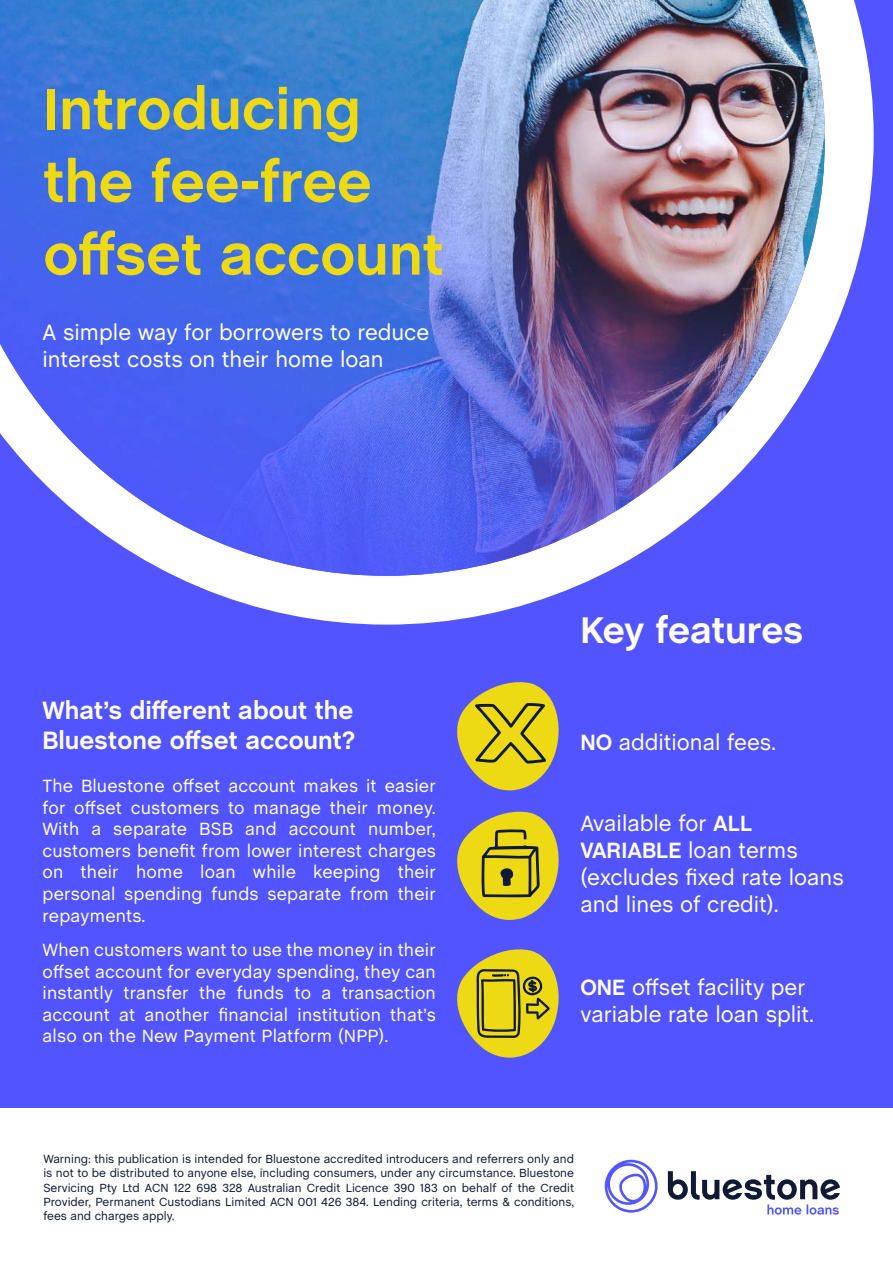
<style>
.page{position:relative;width:893px;height:1263px;background:#fff}
.page>*{position:absolute;margin:0;border:0;box-sizing:border-box;transform-origin:0 0}
.t1{font:700 59.25px/72.8px "Chalet";color:#edd914}
.t2{font:700 37.8px "Chalet";letter-spacing:-.005em;color:#fff}
.t3{font:700 25.5px/30.6px "Chalet";color:#fff}
.t4{font:22.5px/27px "Chalet";color:#fff}
.t5{font:18px/21.6px "Chalet";letter-spacing:.01em;color:#fff;text-align:justify}
.t6{font:12px/14.4px "Chalet";color:#101a34;text-align:justify}
.s1{font-weight:700}
</style>
<div class="page">
<div style="left:0;top:0;width:893px;height:1108px;background:#5254ff"></div>
<svg style="left:175px;top:0;width:699px;height:625px"></svg>
<img style="left:0;top:0;width:825px;height:576px">
<svg style="left:605px;top:1160px;width:53px;height:52px"></svg>
<svg style="left:668px;top:1171px;width:172px;height:44px"></svg>
<svg style="left:457px;top:682px;width:102px;height:108px"></svg>
<svg style="left:457px;top:811px;width:102px;height:109px"></svg>
<svg style="left:457px;top:949px;width:102px;height:109px"></svg>
<h1 class="t1" style="left:43px;top:76px;width:402px">Introducing the fee-free offset account</h1>
<p class="t4" style="left:43px;top:321px;width:388px">A simple way for borrowers to reduce interest costs on their home loan</p>
<h3 class="t3" style="left:43px;top:696px;width:314px">What’s different about the<br>Bluestone offset account?</h3>
<p class="t5" style="left:43px;top:776px;width:395px">The Bluestone offset account makes it easier for offset customers to manage their money.<br>With a separate BSB and account number, customers benefit from lower interest charges on their home loan while keeping their personal spending funds separate from their repayments.</p>
<p class="t5" style="left:43px;top:940px;width:395px">When customers want to use the money in their offset account for everyday spending, they can instantly transfer the funds to a transaction account at another financial institution that’s also on the New Payment Platform (NPP).</p>
<h2 class="t2" style="left:580px;top:613px;width:224px">Key features</h2>
<p class="t4" style="left:580px;top:730px;width:197px"><span class="s1">NO</span> additional fees.</p>
<p class="t4" style="left:580px;top:811px;width:265px">Available for <span class="s1">ALL<br>VARIABLE</span> loan terms (excludes fixed rate loans and lines of credit).</p>
<p class="t4" style="left:580px;top:975px;width:235px"><span class="s1">ONE</span> offset facility per variable rate loan split.</p>
<p class="t6" style="left:43px;top:1152px;width:532px">Warning: this publication is intended for Bluestone accredited introducers and referrers only and is not to be distributed to anyone else, including consumers, under any circumstance. Bluestone Servicing Pty Ltd ACN 122 698 328 Australian Credit Licence 390 183 on behalf of the Credit Provider, Permanent Custodians Limited ACN 001 426 384. Lending criteria, terms &amp; conditions, fees and charges apply.</p>
</div>
